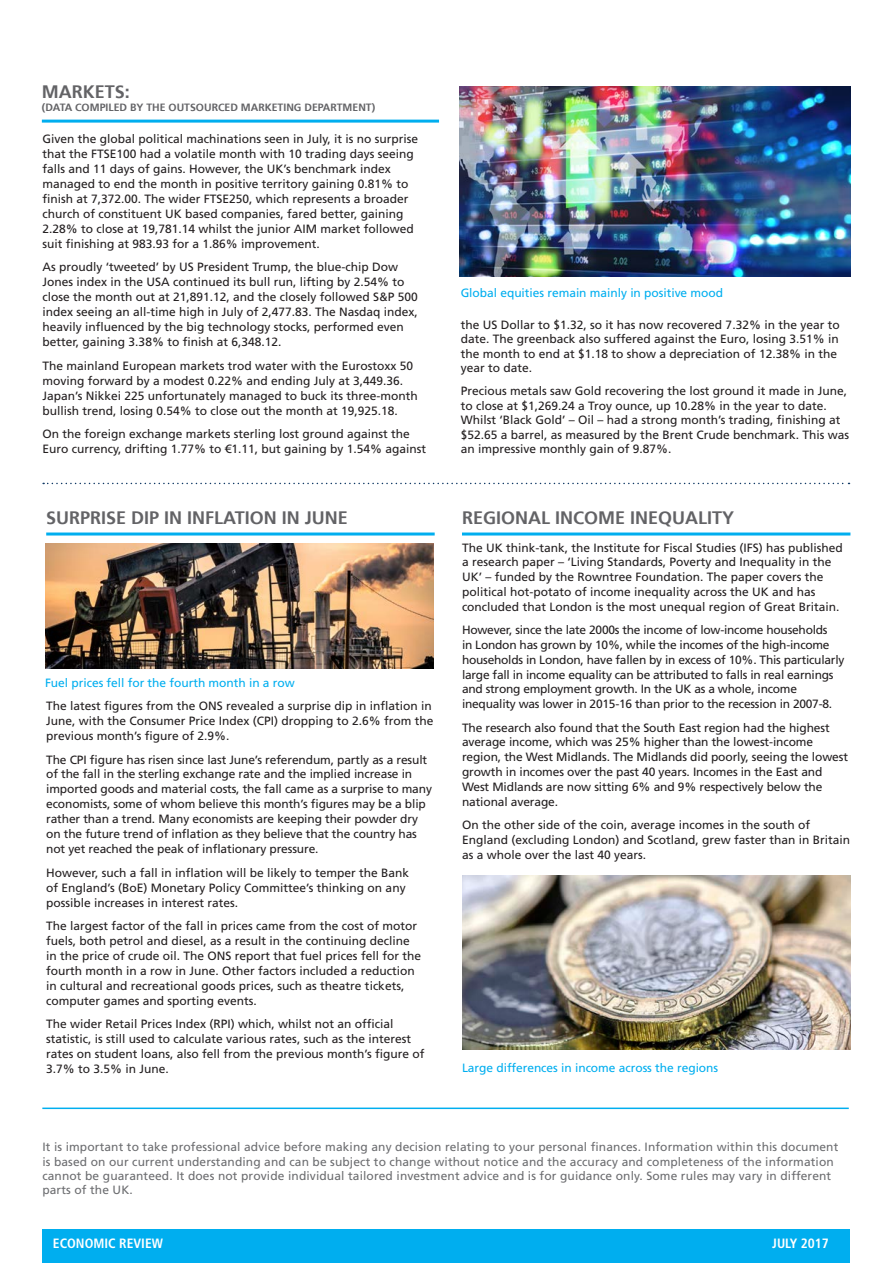
<style>
.page{position:relative;width:893px;height:1263px;background:#fff}
.page>*{position:absolute;margin:0;border:0;box-sizing:border-box;transform-origin:0 0}
.heading_2{font:700 18px "Frutiger LT Std";color:#636366}
.t1{font:700 condensed 13.5px "Frutiger LT Std";color:#fff}
.body_text{font:12px/15px "Frutiger LT Std";color:#231f20}
.warning_statement{font:12px/14.4px "Frutiger LT Std";letter-spacing:.01em;color:#6c6d70}
.body_text-2{font:12px/14.9px "Frutiger LT Std";letter-spacing:-.02em;color:#231f20}
.Image_text{font:12px "Frutiger LT Std";letter-spacing:-.005em;color:#00aeef}
.heading_2-2{font:700 10.5px "Frutiger LT Std";color:#636366}
</style>
<div class="page">
<div style="left:43px;top:1229px;width:807px;height:34px;background:#00aeef"></div>
<hr style="left:42px;top:1107px;width:807px;height:2px;background:#00aeef">
<svg style="left:43px;top:483px;width:806px;height:1px"></svg>
<hr style="left:46px;top:532px;width:389px;height:3px;background:#00aeef">
<hr style="left:462px;top:532px;width:388px;height:3px;background:#00aeef">
<img style="left:462px;top:876px;width:388px;height:174px">
<img style="left:45px;top:544px;width:388px;height:124px">
<hr style="left:42px;top:120px;width:397px;height:3px;background:#00aeef">
<img style="left:460px;top:86px;width:390px;height:190px">
<p class="heading_2" style="left:42px;top:82px;width:90px">MARKETS:</p>
<p class="heading_2-2" style="left:42px;top:101px;width:335px">(DATA COMPILED BY THE OUTSOURCED MARKETING DEPARTMENT)</p>
<p class="body_text" style="left:42px;top:131px;width:377px">Given the global political machinations seen in July, it is no surprise that the FTSE100 had a volatile month with 10 trading days seeing falls and 11 days of gains. However, the UK’s benchmark index managed to end the month in positive territory gaining 0.81% to finish at 7,372.00. The wider FTSE250, which represents a broader church of constituent UK based companies, fared better, gaining 2.28% to close at 19,781.14 whilst the junior AIM market followed suit finishing at 983.93 for a 1.86% improvement.</p>
<p class="body_text" style="left:42px;top:260px;width:377px">As proudly ‘tweeted’ by US President Trump, the blue-chip Dow Jones index in the USA continued its bull run, lifting by 2.54% to close the month out at 21,891.12, and the closely followed S&amp;P 500 index seeing an all-time high in July of 2,477.83. The Nasdaq index, heavily influenced by the big technology stocks, performed even better, gaining 3.38% to finish at 6,348.12.</p>
<p class="body_text" style="left:42px;top:358px;width:377px">The mainland European markets trod water with the Eurostoxx 50 moving forward by a modest 0.22% and ending July at 3,449.36.<br>Japan’s Nikkei 225 unfortunately managed to buck its three-month bullish trend, losing 0.54% to close out the month at 19,925.18.</p>
<p class="body_text" style="left:42px;top:427px;width:385px">On the foreign exchange markets sterling lost ground against the<br>Euro currency, drifting 1.77% to €1.11, but gaining by 1.54% against</p>
<p class="heading_2" style="left:46px;top:507px;width:303px">SURPRISE DIP IN INFLATION IN JUNE</p>
<p class="Image_text" style="left:45px;top:676px;width:251px">Fuel prices fell for the fourth month in a row</p>
<p class="body_text" style="left:46px;top:698px;width:389px">The latest figures from the ONS revealed a surprise dip in inflation in<br>June, with the Consumer Price Index (CPI) dropping to 2.6% from the previous month’s figure of 2.9%.</p>
<p class="body_text" style="left:46px;top:752px;width:387px">The CPI figure has risen since last June’s referendum, partly as a result of the fall in the sterling exchange rate and the implied increase in imported goods and material costs, the fall came as a surprise to many economists, some of whom believe this month’s figures may be a blip rather than a trend. Many economists are keeping their powder dry on the future trend of inflation as they believe that the country has not yet reached the peak of inflationary pressure.</p>
<p class="body_text" style="left:46px;top:865px;width:365px">However, such a fall in inflation will be likely to temper the Bank of England’s (BoE) Monetary Policy Committee’s thinking on any possible increases in interest rates.</p>
<p class="body_text" style="left:46px;top:918px;width:376px">The largest factor of the fall in prices came from the cost of motor fuels, both petrol and diesel, as a result in the continuing decline in the price of crude oil. The ONS report that fuel prices fell for the fourth month in a row in June. Other factors included a reduction in cultural and recreational goods prices, such as theatre tickets, computer games and sporting events.</p>
<p class="body_text" style="left:46px;top:1017px;width:380px">The wider Retail Prices Index (RPI) which, whilst not an official statistic, is still used to calculate various rates, such as the interest rates on student loans, also fell from the previous month’s figure of 3.7% to 3.5% in June.</p>
<p class="Image_text" style="left:461px;top:286px;width:264px">Global equities remain mainly in positive mood</p>
<p class="body_text" style="left:461px;top:317px;width:380px;line-height:14.5px">the US Dollar to $1.32, so it has now recovered 7.32% in the year to date. The greenback also suffered against the Euro, losing 3.51% in the month to end at $1.18 to show a depreciation of 12.38% in the year to date.</p>
<p class="body_text" style="left:461px;top:384px;width:390px;line-height:14.5px">Precious metals saw Gold recovering the lost ground it made in June, to close at $1,269.24 a Troy ounce, up 10.28% in the year to date.<br>Whilst ‘Black Gold’ – Oil – had a strong month’s trading, finishing at $52.65 a barrel, as measured by the Brent Crude benchmark. This was an impressive monthly gain of 9.87%.</p>
<p class="heading_2" style="left:462px;top:507px;width:274px">REGIONAL INCOME INEQUALITY</p>
<p class="body_text" style="left:462px;top:540px;width:382px">The UK think-tank, the Institute for Fiscal Studies (IFS) has published a research paper – ‘Living Standards, Poverty and Inequality in the UK’ – funded by the Rowntree Foundation. The paper covers the political hot-potato of income inequality across the UK and has concluded that London is the most unequal region of Great Britain.</p>
<p class="body_text-2" style="left:462px;top:623px;width:384px">However, since the late 2000s the income of low-income households<br>in London has grown by 10%, while the incomes of the high-income households in London, have fallen by in excess of 10%. This particularly large fall in income equality can be attributed to falls in real earnings and strong employment growth. In the UK as a whole, income inequality was lower in 2015-16 than prior to the recession in 2007-8.</p>
<p class="body_text" style="left:462px;top:720px;width:388px">The research also found that the South East region had the highest average income, which was 25% higher than the lowest-income region, the West Midlands. The Midlands did poorly, seeing the lowest growth in incomes over the past 40 years. Incomes in the East and West Midlands are now sitting 6% and 9% respectively below the national average.</p>
<p class="body_text" style="left:462px;top:817px;width:390px">On the other side of the coin, average incomes in the south of<br>England (excluding London) and Scotland, grew faster than in Britain as a whole over the last 40 years.</p>
<p class="Image_text" style="left:462px;top:1061px;width:258px">Large differences in income across the regions</p>
<p class="warning_statement" style="left:42px;top:1140px;width:797px">It is important to take professional advice before making any decision relating to your personal finances. Information within this document is based on our current understanding and can be subject to change without notice and the accuracy and completeness of the information cannot be guaranteed. It does not provide individual tailored investment advice and is for guidance only. Some rules may vary in different parts of the UK.</p>
<p class="t1" style="left:53px;top:1235px;width:112px">ECONOMIC REVIEW</p>
<p class="t1" style="left:772px;top:1235px;width:58px">JULY 2017</p>
</div>
